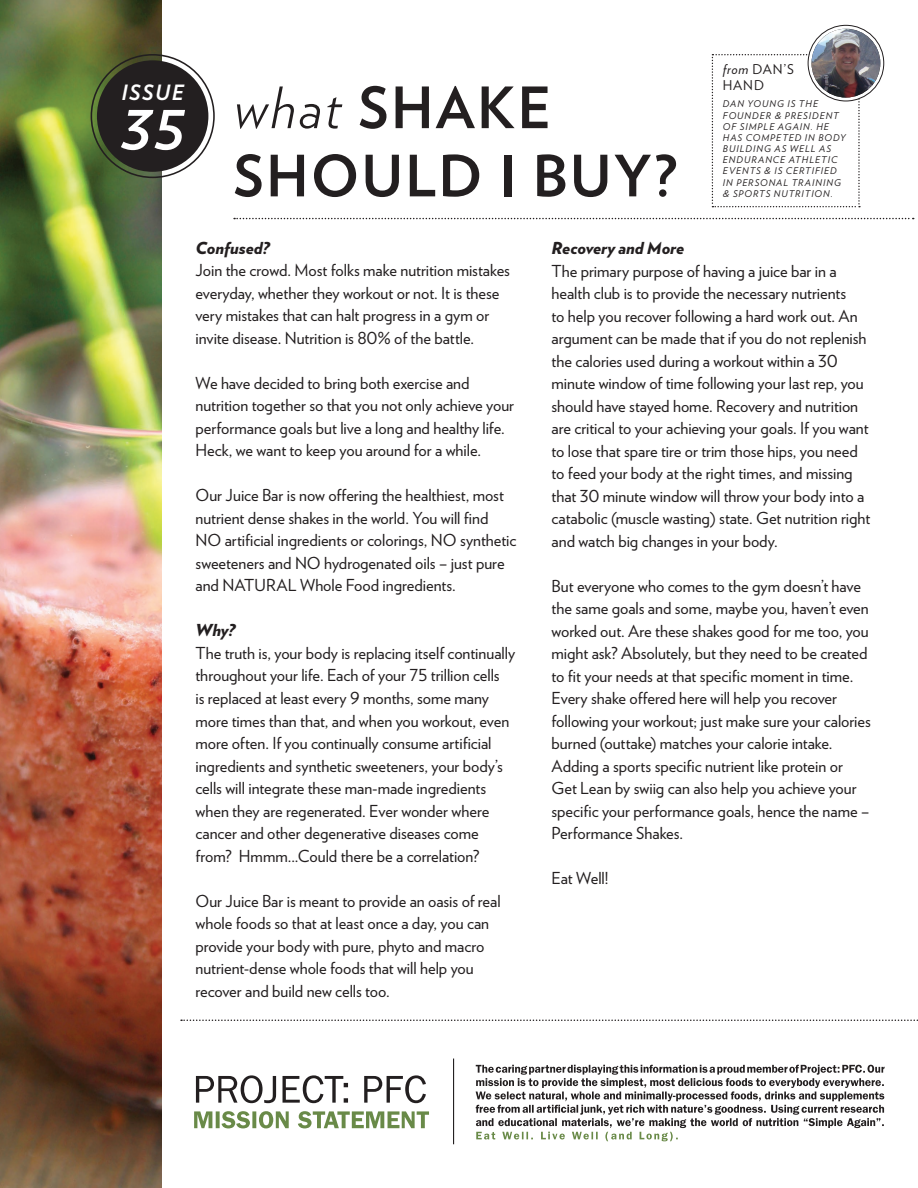
<style>
.page{position:relative;width:918px;height:1188px;background:#fff}
.page>*{position:absolute;margin:0;border:0;box-sizing:border-box;transform-origin:0 0}
.t1{font:700 56.85px/68.2px "Verlag";letter-spacing:.04em;color:#231f20}
.t2{font:italic 700 21px "Verlag";letter-spacing:.08em;color:#fff}
.t3{font:16.5px/22.5px "Verlag";letter-spacing:-.005em;color:#231f20}
.t4{font:italic 900 16.5px "Verlag";letter-spacing:-.005em;color:#231f20}
.t5{font:13.5px/16.2px "Verlag";letter-spacing:.065em;color:#231f20}
.t6{font:italic 9.3px/11.1px "Verlag";letter-spacing:.11em;color:#231f20}
.s1{font-weight:300;font-style:italic}
.s2{font-style:italic}
</style>
<div class="page">
<img style="left:0;top:0;width:162px;height:1188px">
<svg style="left:712px;top:54px;width:148px;height:153px"></svg>
<div style="left:97px;top:60px;width:111px;height:112px;background:#231f20;border-radius:50%"></div>
<div style="left:91px;top:54px;width:124px;height:124px;border:2px solid #231f20;border-radius:50%"></div>
<svg style="left:234px;top:218px;width:680px;height:1px"></svg>
<svg style="left:181px;top:1020px;width:737px;height:1px"></svg>
<svg style="left:808px;top:25px;width:76px;height:76px"></svg>
<div style="left:808px;top:25px;width:76px;height:76px;border:1px solid #231f20;border-radius:50%"></div>
<img style="left:812px;top:29px;width:68px;height:69px;border-radius:34px">
<svg style="left:194px;top:1111px;width:235px;height:17px"></svg>
<svg style="left:196px;top:1075px;width:230px;height:28px"></svg>
<hr style="left:453px;top:1059px;width:1px;height:85px;background:#231f20">
<svg style="left:476px;top:1065px;width:409px;height:76px"></svg>
<p class="t2" style="left:121px;top:75px;width:64px">ISSUE</p>
<h1 class="t1" style="left:233px;top:71px;width:445px;text-indent:-113px"><sub>35</sub> <span class="s1">what</span> SHAKE<br>SHOULD I BUY?</h1>
<p class="t5" style="left:723px;top:60px;width:73px"><span class="s2">from</span> DAN’S<br>HAND</p>
<p class="t6" style="left:723px;top:98px;width:124px">DAN YOUNG IS THE<br>FOUNDER &amp; PRESIDENT<br>OF SIMPLE AGAIN. HE<br>HAS COMPETED IN BODY<br>BUILDING AS WELL AS<br>ENDURANCE ATHLETIC<br>EVENTS &amp; IS CERTIFIED<br>IN PERSONAL TRAINING &amp; SPORTS NUTRITION.</p>
<p class="t4" style="left:195px;top:234px;width:76px">Confused?</p>
<p class="t3" style="left:195px;top:258px;width:316px">Join the crowd. Most folks make nutrition mistakes everyday, whether they workout or not. It is these very mistakes that can halt progress in a gym or invite disease. Nutrition is 80% of the battle.</p>
<p class="t3" style="left:195px;top:371px;width:320px">We have decided to bring both exercise and nutrition together so that you not only achieve your performance goals but live a long and healthy life.<br>Heck, we want to keep you around for a while.</p>
<p class="t3" style="left:195px;top:483px;width:323px">Our Juice Bar is now offering the healthiest, most nutrient dense shakes in the world. You will find NO artificial ingredients or colorings, NO synthetic sweeteners and NO hydrogenated oils – just pure and NATURAL Whole Food ingredients.</p>
<p class="t4" style="left:195px;top:617px;width:41px">Why?</p>
<p class="t3" style="left:195px;top:641px;width:321px">The truth is, your body is replacing itself continually throughout your life. Each of your 75 trillion cells<br>is replaced at least every 9 months, some many more times than that, and when you workout, even more often. If you continually consume artificial ingredients and synthetic sweeteners, your body’s cells will integrate these man-made ingredients when they are regenerated. Ever wonder where cancer and other degenerative diseases come from? Hmmm...Could there be a correlation?</p>
<p class="t3" style="left:195px;top:889px;width:307px">Our Juice Bar is meant to provide an oasis of real whole foods so that at least once a day, you can provide your body with pure, phyto and macro nutrient-dense whole foods that will help you recover and build new cells too.</p>
<p class="t4" style="left:552px;top:234px;width:134px">Recovery and More</p>
<p class="t3" style="left:552px;top:259px;width:320px">The primary purpose of having a juice bar in a health club is to provide the necessary nutrients<br>to help you recover following a hard work out. An argument can be made that if you do not replenish the calories used during a workout within a 30 minute window of time following your last rep, you should have stayed home. Recovery and nutrition are critical to your achieving your goals. If you want to lose that spare tire or trim those hips, you need to feed your body at the right times, and missing that 30 minute window will throw your body into a catabolic (muscle wasting) state. Get nutrition right and watch big changes in your body.</p>
<p class="t3" style="left:552px;top:574px;width:321px">But everyone who comes to the gym doesn’t have the same goals and some, maybe you, haven’t even worked out. Are these shakes good for me too, you might ask? Absolutely, but they need to be created to fit your needs at that specific moment in time.<br>Every shake offered here will help you recover following your workout; just make sure your calories burned (outtake) matches your calorie intake.<br>Adding a sports specific nutrient like protein or Get Lean by swiig can also help you achieve your specific your performance goals, hence the name – Performance Shakes.</p>
<p class="t3" style="left:552px;top:866px;width:59px">Eat Well!</p>
</div>
